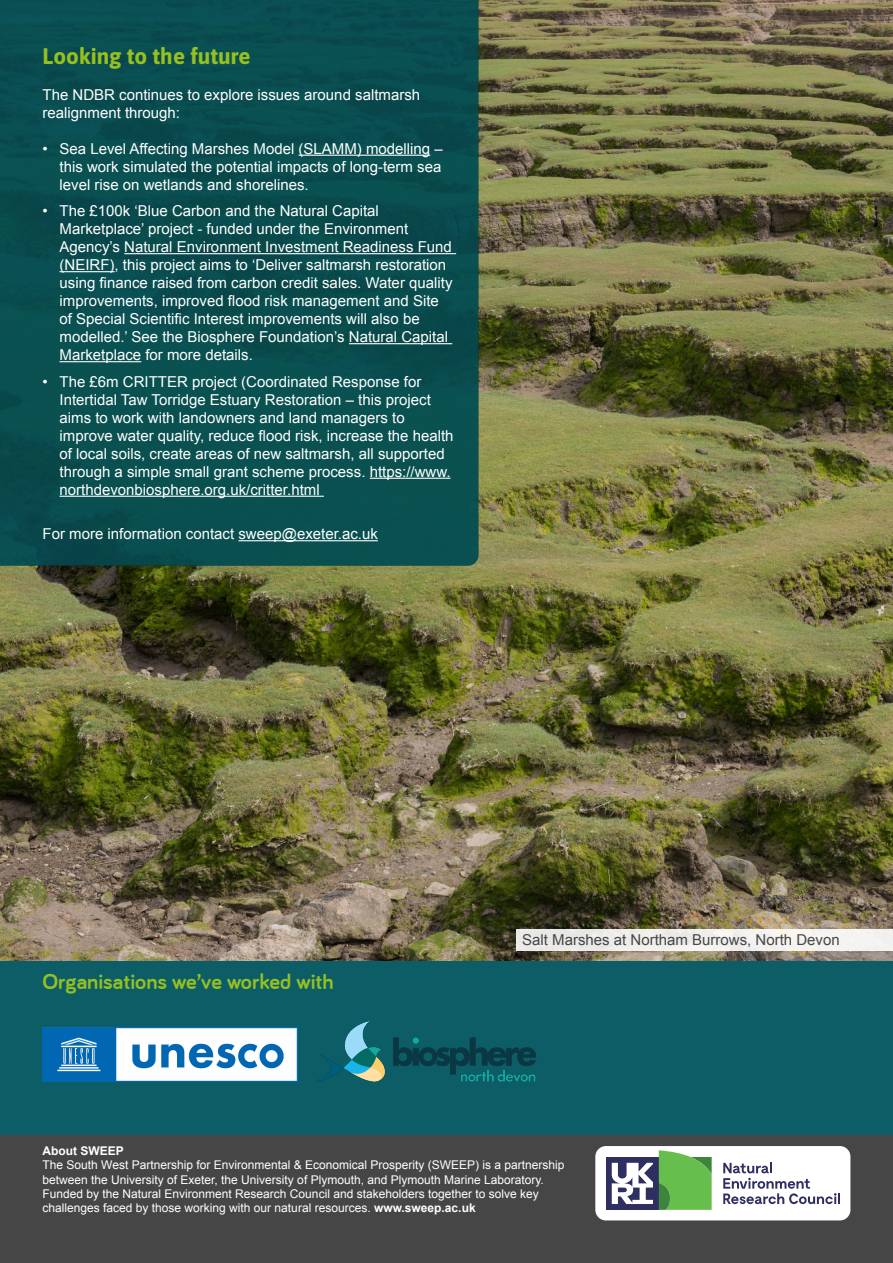
<style>
.page{position:relative;width:893px;height:1263px;background:#fff}
.page>*{position:absolute;margin:0;border:0;box-sizing:border-box;transform-origin:0 0}
.t1{font:700 22.5px "Bariol";color:#95c022}
.t2{font:22.5px "Asap";color:#95c022}
.t3{font:15px/18px "Arial";color:#fff}
.t4{font:15px "Arial";color:#464646}
.t5{font:12px/14.4px "Arial";color:#fff}
.t6{font:700 12px "Arial";color:#fff}
.s1{font-weight:700}
</style>
<div class="page">
<img style="left:0;top:0;width:893px;height:961px">
<svg style="left:0;top:0;width:478px;height:566px;background:#094d4f"></svg>
<div style="left:0;top:961px;width:893px;height:174px;background:#0c5d66"></div>
<div style="left:0;top:1135px;width:893px;height:128px;background:#464646"></div>
<div style="left:595px;top:1146px;width:255px;height:74px;background:#fff;border-radius:11px"></div>
<hr style="left:299px;top:155px;width:131px;height:1px;background:#fff">
<hr style="left:124px;top:253px;width:332px;height:1px;background:#fff">
<hr style="left:60px;top:271px;width:55px;height:1px;background:#fff">
<hr style="left:349px;top:343px;width:103px;height:1px;background:#fff">
<hr style="left:60px;top:361px;width:81px;height:1px;background:#fff">
<hr style="left:370px;top:478px;width:81px;height:1px;background:#fff">
<hr style="left:60px;top:496px;width:264px;height:1px;background:#fff">
<hr style="left:238px;top:540px;width:140px;height:1px;background:#fff">
<svg style="left:723px;top:1163px;width:117px;height:41px"></svg>
<div style="left:606px;top:1157px;width:53px;height:53px;background:#2e2e61"></div>
<svg style="left:612px;top:1163px;width:41px;height:41px"></svg>
<svg style="left:659px;top:1150px;width:53px;height:60px;background:#6ebd5a"></svg>
<img style="left:43px;top:1027px;width:255px;height:54px">
<img style="left:316px;top:1021px;width:220px;height:61px">
<div style="left:516px;top:929px;width:377px;height:21px;background:#f1f0ed"></div>
<h1 class="t2" style="left:43px;top:40px;width:209px">Looking to the future</h1>
<p class="t3" style="left:43px;top:85px;width:379px">The NDBR continues to explore issues around saltmarsh realignment through:</p>
<p class="t3" style="left:60px;top:139px;width:385px;text-align:justify;text-indent:-17px">• Sea Level Affecting Marshes Model (SLAMM) modelling – this work simulated the potential impacts of long-term sea level rise on wetlands and shorelines.</p>
<p class="t3" style="left:60px;top:202px;width:394px;text-indent:-17px">• The £100k ‘Blue Carbon and the Natural Capital Marketplace’ project - funded under the Environment Agency’s Natural Environment Investment Readiness Fund (NEIRF), this project aims to ‘Deliver saltmarsh restoration using finance raised from carbon credit sales. Water quality improvements, improved flood risk management and Site of Special Scientific Interest improvements will also be modelled.’ See the Biosphere Foundation’s Natural Capital Marketplace for more details.</p>
<p class="t3" style="left:60px;top:372px;width:396px;text-indent:-17px">• The £6m CRITTER project (Coordinated Response for Intertidal Taw Torridge Estuary Restoration – this project aims to work with landowners and land managers to improve water quality, reduce flood risk, increase the health of local soils, create areas of new saltmarsh, all supported through a simple small grant scheme process. https://www. northdevonbiosphere.org.uk/critter.html</p>
<p class="t3" style="left:43px;top:525px;width:337px">For more information contact sweep@exeter.ac.uk</p>
<h1 class="t1" style="left:43px;top:969px;width:293px">Organisations we’ve worked with</h1>
<p class="t4" style="left:522px;top:930px;width:319px">Salt Marshes at Northam Burrows, North Devon</p>
<p class="t6" style="left:43px;top:1143px;width:83px">About SWEEP</p>
<p class="t5" style="left:43px;top:1158px;width:523px">The South West Partnership for Environmental &amp; Economical Prosperity (SWEEP) is a partnership between the University of Exeter, the University of Plymouth, and Plymouth Marine Laboratory.<br>Funded by the Natural Environment Research Council and stakeholders together to solve key challenges faced by those working with our natural resources. <span class="s1">www.sweep.ac.uk</span></p>
</div>
